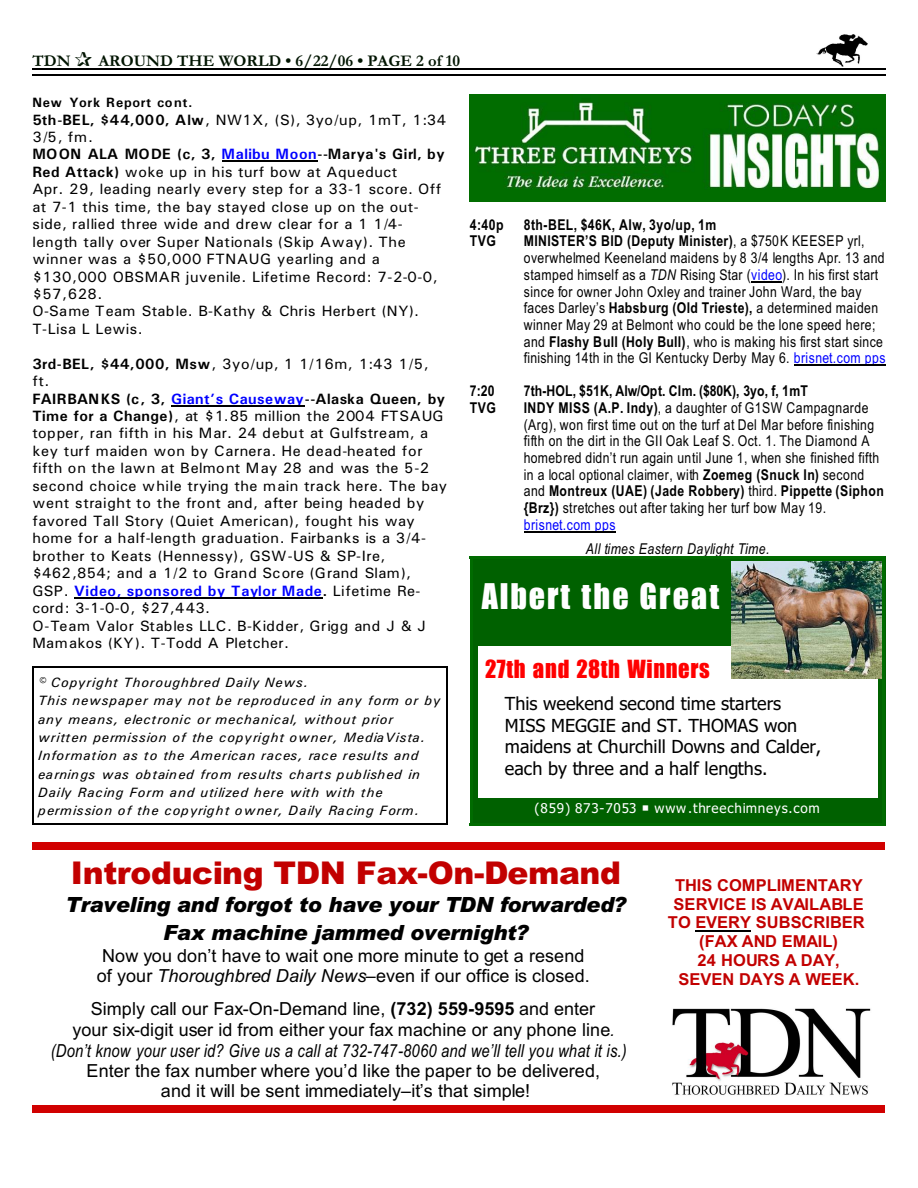
<style>
.page{position:relative;width:918px;height:1188px;background:#fff}
.page>*{position:absolute;margin:0;border:0;box-sizing:border-box;transform-origin:0 0}
.t1{font:36px "Billboard";letter-spacing:.06em;color:#fff}
.t2{font:900 31.35px "Arial";letter-spacing:-.01em;color:#c20000}
.t3{font:25.5px "Billboard";letter-spacing:.025em;color:#f00}
.t4{font:italic 900 21px/27.8px "Arial";letter-spacing:-.015em;color:#000;text-align:center}
.t5{font:18px/19.6px "Arial";letter-spacing:.005em;color:#000;text-align:center}
.t6{font:18px/21.8px "Tahoma";color:#000}
.t7{font:italic 18px "Arial Narrow";letter-spacing:.01em;color:#000}
.t8{font:700 16.5px/18.8px "Arial";color:#c20000;text-align:center}
.t9{font:700 16.5px "Garamond";color:#001400}
.t10{font:15px/17.4px "Univers";letter-spacing:.03em;color:#000}
.t11{font:15px/16.6px "Arial Narrow";letter-spacing:.03em;color:#000}
.t12{font:700 15px "Arial Narrow";letter-spacing:.03em;color:#000}
.t13{font:700 15px "Arial Narrow";letter-spacing:.005em;color:#000}
.t14{font:italic 15px "Arial Narrow";letter-spacing:.03em;color:#000}
.t15{font:italic 13.5px/18.3px "Univers";letter-spacing:.065em;color:#000}
.t16{font:13.5px "Tahoma";letter-spacing:.06em;color:#fff}
.t17{font:700 13.5px "Univers";letter-spacing:.045em;color:#000}
.s1{font-weight:700}
.s2{font-weight:700;color:#00f}
.s3{font-style:italic}
.s4{color:#00f}
.s5{font-style:italic;font-size:16.5px}
</style>
<div class="page">
<img style="left:817px;top:35px;width:51px;height:31px">
<hr style="left:32px;top:68px;width:853px;height:1px;background:#000">
<hr style="left:32px;top:75px;width:853px;height:1px;background:#000">
<img style="left:672px;top:1008px;width:199px;height:87px">
<hr style="left:695px;top:930px;width:56px;height:1px;background:#000">
<div style="left:32px;top:842px;width:853px;height:7px;background:#d10000"></div>
<div style="left:32px;top:1105px;width:853px;height:7px;background:#d10000"></div>
<hr style="left:32px;top:667px;width:2px;height:158px;background:#000">
<hr style="left:447px;top:667px;width:1px;height:158px;background:#000">
<hr style="left:32px;top:667px;width:416px;height:1px;background:#000">
<hr style="left:32px;top:823px;width:416px;height:2px;background:#000">
<img style="left:470px;top:95px;width:415px;height:106px">
<hr style="left:751px;top:282px;width:31px;height:1px;background:#000">
<hr style="left:794px;top:365px;width:91px;height:1px;background:#000">
<hr style="left:524px;top:531px;width:91px;height:1px;background:#000">
<div style="left:470px;top:556px;width:415px;height:270px;background:#006100"></div>
<div style="left:478px;top:646px;width:399px;height:152px;background:#fff"></div>
<img style="left:731px;top:562px;width:150px;height:117px">
<hr style="left:470px;top:556px;width:3px;height:270px;background:#006b00">
<hr style="left:883px;top:556px;width:2px;height:270px;background:#006b00">
<hr style="left:470px;top:556px;width:415px;height:3px;background:#006b00">
<hr style="left:470px;top:823px;width:415px;height:3px;background:#006b00">
<hr style="left:222px;top:161px;width:96px;height:1px;background:#000">
<hr style="left:171px;top:405px;width:134px;height:1px;background:#000">
<hr style="left:74px;top:597px;width:248px;height:1px;background:#000">
<p class="t9" style="left:32px;top:55px;width:40px">TDN</p>
<p class="t9" style="left:98px;top:55px;width:363px">AROUND THE WORLD • 6/22/06 • PAGE 2 of 10</p>
<p class="t17" style="left:32px;top:98px;width:162px">New York Report cont.</p>
<p class="t10" style="left:32px;top:112px;width:415px"><span class="s1">5th-BEL, $44,000, Alw</span>, NW1X, (S), 3yo/up, 1mT, 1:34<br>3/5, fm.<br><span class="s1">MOON ALA MODE (c, 3,</span> <span class="s2">Malibu Moon</span><span class="s1">--Marya's Girl, by Red Attack)</span> woke up in his turf bow at Aqueduct<br>Apr. 29, leading nearly every step for a 33-1 score. Off at 7-1 this time, the bay stayed close up on the out&shy;side, rallied three wide and drew clear for a 1 1/4- length tally over Super Nationals (Skip Away). The winner was a $50,000 FTNAUG yearling and a $130,000 OBSMAR juvenile. Lifetime Record: 7-2-0-0, $57,628.<br>O-Same Team Stable. B-Kathy &amp; Chris Herbert (NY).<br>T-Lisa L Lewis.</p>
<p class="t10" style="left:32px;top:356px;width:416px"><span class="s1">3rd-BEL, $44,000, Msw</span>, 3yo/up, 1 1/16m, 1:43 1/5, ft.<br><span class="s1">FAIRBANKS (c, 3,</span> <span class="s2">Giant’s Causeway</span><span class="s1">--Alaska Queen, by Time for a Change)</span>, at $1.85 million the 2004 FTSAUG topper, ran fifth in his Mar. 24 debut at Gulfstream, a key turf maiden won by Carnera. He dead-heated for fifth on the lawn at Belmont May 28 and was the 5-2 second choice while trying the main track here. The bay went straight to the front and, after being headed by favored Tall Story (Quiet American), fought his way home for a half-length graduation. Fairbanks is a 3/4- brother to Keats (Hennessy), GSW-US &amp; SP-Ire, $462,854; and a 1/2 to Grand Score (Grand Slam), GSP. <span class="s2">Video, sponsored by Taylor Made</span><span class="s1">.</span> Lifetime Re&shy;cord: 3-1-0-0, $27,443.<br>O-Team Valor Stables LLC. B-Kidder, Grigg and J &amp; J Mamakos (KY). T-Todd A Pletcher.</p>
<p class="t15" style="left:38px;top:674px;width:404px">© Copyright Thoroughbred Daily News.<br>This newspaper may not be reproduced in any form or by any means, electronic or mechanical, without prior written permission of the copyright owner, MediaVista.<br>Information as to the American races, race results and earnings was obtained from results charts published in Daily Racing Form and utilized here with with the permission of the copyright owner, Daily Racing Form.</p>
<p class="t12" style="left:470px;top:219px;width:35px">4:40p</p>
<p class="t12" style="left:524px;top:219px;width:194px">8th-BEL, $46K, Alw, 3yo/up, 1m</p>
<p class="t12" style="left:470px;top:236px;width:28px">TVG</p>
<p class="t11" style="left:524px;top:234px;width:363px"><span class="s1">MINISTER’S BID (Deputy Minister)</span>, a $750K KEESEP yrl, overwhelmed Keeneland maidens by 8 3/4 lengths Apr. 13 and stamped himself as a <span class="s3">TDN</span> Rising Star (<span class="s4">video</span>). In his first start since for owner John Oxley and trainer John Ward, the bay faces Darley’s <span class="s1">Habsburg (Old Trieste),</span> a determined maiden winner May 29 at Belmont who could be the lone speed here; and <span class="s1">Flashy Bull (Holy Bull)</span>, who is making his first start since finishing 14th in the GI Kentucky Derby May 6. <span class="s4">brisnet.com pps</span></p>
<p class="t12" style="left:470px;top:386px;width:26px">7:20</p>
<p class="t13" style="left:524px;top:386px;width:286px">7th-HOL, $51K, Alw/Opt. Clm. ($80K), 3yo, f, 1mT</p>
<p class="t12" style="left:470px;top:402px;width:28px">TVG</p>
<p class="t11" style="left:524px;top:401px;width:362px"><span class="s1">INDY MISS (A.P. Indy)</span>, a daughter of G1SW Campagnarde (Arg), won first time out on the turf at Del Mar before finishing fifth on the dirt in the GII Oak Leaf S. Oct. 1. The Diamond A homebred didn’t run again until June 1, when she finished fifth in a local optional claimer, with <span class="s1">Zoemeg (Snuck In)</span> second and <span class="s1">Montreux (UAE) (Jade Robbery)</span> third. <span class="s1">Pippette (Siphon {Brz})</span> stretches out after taking her turf bow May 19. <span class="s4">brisnet.com pps</span></p>
<p class="t14" style="left:586px;top:543px;width:185px">All times Eastern Daylight Time.</p>
<h1 class="t1" style="left:482px;top:577px;width:239px">Albert the Great</h1>
<h3 class="t3" style="left:485px;top:656px;width:226px">27th and 28th Winners</h3>
<p class="t6" style="left:505px;top:694px;width:318px">This weekend second time starters MISS MEGGIE and ST. THOMAS won maidens at Churchill Downs and Calder, each by three and a half lengths.</p>
<p class="t16" style="left:535px;top:803px;width:103px">(859) 873-7053</p>
<p class="t16" style="left:655px;top:803px;width:167px">www.threechimneys.com</p>
<h2 class="t2" style="left:71px;top:862px;width:552px">Introducing TDN Fax-On-Demand</h2>
<h3 class="t4" style="left:66px;top:893px;width:563px">Traveling and forgot to have your TDN forwarded?<br>Fax machine jammed overnight?</h3>
<p class="t5" style="left:97px;top:947px;width:494px">Now you don’t have to wait one more minute to get a resend of your <span class="s3">Thoroughbred Daily News</span>–even if our office is closed.</p>
<p class="t5" style="left:72px;top:1000px;width:544px;line-height:20.9px">Simply call our Fax-On-Demand line, <span class="s1">(732) 559-9595</span> and enter your six-digit user id from either your fax machine or any phone line<span class="s5">.</span></p>
<p class="t7" style="left:51px;top:1044px;width:577px">(Don’t know your user id? Give us a call at 732-747-8060 and we’ll tell you what it is.)</p>
<p class="t5" style="left:87px;top:1062px;width:515px">Enter the fax number where you’d like the paper to be delivered, and it will be sent immediately–it’s that simple!</p>
<p class="t8" style="left:668px;top:877px;width:198px">THIS COMPLIMENTARY<br>SERVICE IS AVAILABLE<br>TO EVERY SUBSCRIBER (FAX AND EMAIL)<br>24 HOURS A DAY,<br>SEVEN DAYS A WEEK.</p>
</div>
